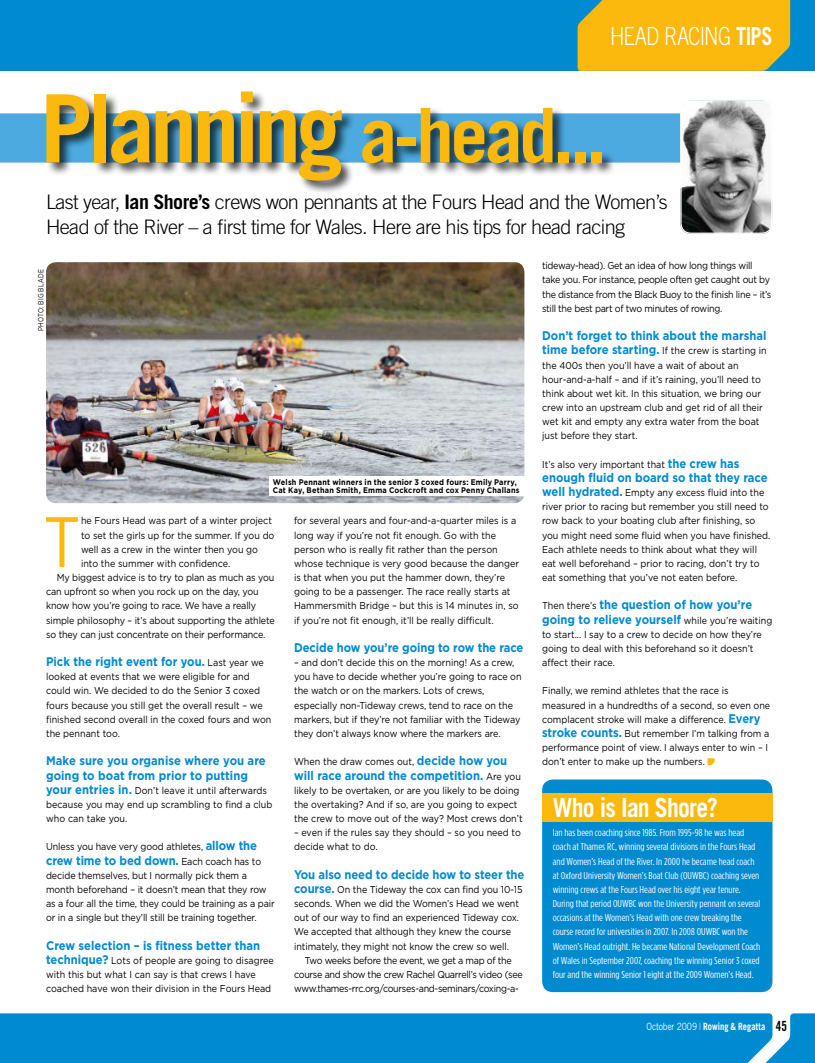
<style>
.page{position:relative;width:815px;height:1063px;background:#fff}
.page>*{position:absolute;margin:0;border:0;box-sizing:border-box;transform-origin:0 0}
.t1{font:700 75.62px "Trade Gothic";color:#fbb80d}
.t2{font:68.88px "Trade Gothic";color:#fbb80d;scale:.9 1}
.t3{font:700 26.25px "Trade Gothic";letter-spacing:-.035em;color:#fff;scale:.9 1}
.t4{font:300 25px "Trade Gothic";letter-spacing:-.035em;color:#fff;scale:.8 1}
.t5{font:300 20px/25px "Trade Gothic";letter-spacing:-.03em;color:#000}
.t6{font:700 12.5px/14.1px "Gotham";color:#008ad0;scale:.9 1}
.t7{font:10px/14.1px "Gotham";letter-spacing:-.005em;color:#000;scale:.9 1}
.t8{font:10px/14.1px "Gotham Condensed";color:#fff;scale:1.1 1}
.t9{font:10px/14.1px "Gotham";letter-spacing:-.03em;color:#000;text-align:center;scale:.9 1}
.t10{font:700 10px "Trade Gothic";color:#fff;scale:.85 1}
.t11{font:700 8.12px/8.8px "Gotham";letter-spacing:.025em;color:#000;scale:.9 1}
.t12{font:7.5px "Gotham";color:#000;scale:.8 1}
.s1{font-weight:700}
.s2{font-size:94.38px}
.s3{font-weight:400;font-size:10px;color:#000}
.s4{font-weight:700;font-size:12.5px;color:#008ad0}
.s5{font-weight:400}
.s6{font-weight:300}
.s7{font-family:"Trade Gothic Bold Cond Twenty";font-weight:400;font-size:14px;color:#000}
</style>
<div class="page">
<div style="left:542px;top:780px;width:230px;height:212px;background:#008ad0;border-radius:11px"></div>
<svg style="left:708px;top:758px;width:7px;height:7px"></svg>
<div style="left:0;top:0;width:815px;height:71px;background:#008ad0"></div>
<div style="left:578px;top:0;width:212px;height:71px;background:#fbb80d"></div>
<div style="left:0;top:1013px;width:815px;height:50px;background:#008ad0"></div>
<img style="left:46px;top:262px;width:478px;height:241px">
<div style="left:0;top:113px;width:680px;height:50px;background:#4caae0"></div>
<div style="left:45px;top:90px;width:571px;height:104px;background:#000;opacity:.7"></div>
<img style="left:682px;top:101px;width:89px;height:133px">
<div style="left:680px;top:99px;width:92px;height:135px;border:1px solid #fff;border-radius:10px"></div>
<div style="left:542px;top:794px;width:230px;height:28px;background:#fbb80d"></div>
<div style="left:269px;top:477px;width:255px;height:19px;background:#fff"></div>
<h3 class="t4" style="left:610px;top:22px;width:202px">h ead racing <span class="s1">tips</span></h3>
<h1 class="t1" style="left:40px;top:89px;width:569px"><span class="s2">Planning</span> a-head...</h1>
<h3 class="t5" style="left:46px;top:189px;width:623px">Last year, <span class="s1">Ian Shore’s</span> crews won pennants at the Fours Head and the Women’s<br>Head of the River – a first time for Wales. Here are his tips for head racing</h3>
<p class="t12" style="left:36px;top:331px;width:78px;rotate:-90deg">Photo: Big Blade</p>
<p class="t11" style="left:273px;top:477px;width:276px">Welsh Pennant winners in the senior 3 coxed fours: Emily Parry,<br>Cat Kay, Bethan Smith, Emma Cockcroft and cox Penny Challans</p>
<h2 class="t2" style="left:45px;top:501px;width:40px">T</h2>
<p class="t7" style="left:81px;top:514px;width:214px">he Fours Head was part of a winter project</p>
<p class="t7" style="left:81px;top:528px;width:216px">to set the girls up for the summer. If you do</p>
<p class="t7" style="left:81px;top:542px;width:198px">well as a crew in the winter then you go</p>
<p class="t7" style="left:81px;top:556px;width:167px">into the summer with confidence.</p>
<p class="t7" style="left:57px;top:570px;width:243px">My biggest advice is to try to plan as much as you</p>
<p class="t7" style="left:46px;top:584px;width:238px">can upfront so when you rock up on the day, you</p>
<p class="t7" style="left:46px;top:599px;width:235px">know how you’re going to race. We have a really</p>
<p class="t7" style="left:46px;top:613px;width:256px">simple philosophy – it’s about supporting the athlete</p>
<p class="t7" style="left:46px;top:627px;width:245px">so they can just concentrate on their performance.</p>
<p class="t6" style="left:46px;top:655px;width:244px">Pick the right event for you. <span class="s3">Last year we</span></p>
<p class="t7" style="left:46px;top:669px;width:252px">looked at events that we were eligible for and could win. We decided to do the Senior 3 coxed fours because you still get the overall result – we finished second overall in the coxed fours and won the pennant too.</p>
<p class="t6" style="left:46px;top:754px;width:246px">Make sure you organise where you are going to boat from prior to putting</p>
<p class="t7" style="left:46px;top:783px;width:253px"><span class="s4">your entries in.</span> Don’t leave it until afterwards because you may end up scrambling to find a club who can take you.</p>
<p class="t7" style="left:46px;top:840px;width:236px">Unless you have very good athletes, <span class="s4">allow the</span></p>
<p class="t6" style="left:46px;top:853px;width:241px">crew time to bed down. <span class="s3">Each coach has to</span></p>
<p class="t7" style="left:46px;top:868px;width:256px">decide themselves, but I normally pick them a month beforehand – it doesn’t mean that they row as a four all the time, they could be training as a pair or in a single but they’ll still be training together.</p>
<p class="t6" style="left:46px;top:938px;width:240px">Crew selection – is fitness better than</p>
<p class="t7" style="left:46px;top:953px;width:255px"><span class="s4">technique?</span> Lots of people are going to disagree with this but what I can say is that crews I have coached have won their division in the Fours Head</p>
<p class="t7" style="left:294px;top:514px;width:252px">for several years and four-and-a-quarter miles is a long way if you’re not fit enough. Go with the person who is really fit rather than the person whose technique is very good because the danger is that when you put the hammer down, they’re going to be a passenger. The race really starts at Hammersmith Bridge – but this is 14 minutes in, so if you’re not fit enough, it’ll be really difficult.</p>
<p class="t6" style="left:294px;top:640px;width:256px">Decide how you’re going to row the race</p>
<p class="t7" style="left:294px;top:655px;width:254px">– and don’t decide this on the morning! As a crew, you have to decide whether you’re going to race on the watch or on the markers. Lots of crews, especially non-Tideway crews, tend to race on the markers, but if they’re not familiar with the Tideway they don’t always know where the markers are.</p>
<p class="t7" style="left:294px;top:755px;width:238px">When the draw comes out, <span class="s4">decide how you</span></p>
<p class="t6" style="left:294px;top:768px;width:254px">will race around the competition. <span class="s3">Are you</span></p>
<p class="t7" style="left:294px;top:783px;width:255px">likely to be overtaken, or are you likely to be doing the overtaking? And if so, are you going to expect the crew to move out of the way? Most crews don’t</p>
<p class="t7" style="left:294px;top:825px;width:253px">– even if the rules say they should – so you need to decide what to do.</p>
<p class="t6" style="left:294px;top:867px;width:257px">You also need to decide how to steer the</p>
<p class="t7" style="left:294px;top:882px;width:255px"><span class="s4">course.</span> On the Tideway the cox can find you 10-15 seconds. When we did the Women’s Head we went out of our way to find an experienced Tideway cox.<br>We accepted that although they knew the course intimately, they might not know the crew so well.</p>
<p class="t9" style="left:294px;top:953px;width:256px">Two weeks before the event, we get a map of the course and show the crew Rachel Quarrell’s video (see www.thames-rrc.org/courses-and-seminars/coxing-a-</p>
<p class="t9" style="left:542px;top:258px;width:256px;text-align:left">tideway-head). Get an idea of how long things will take you. For instance, people often get caught out by the distance from the Black Buoy to the finish line – it’s still the best part of two minutes of rowing.</p>
<p class="t6" style="left:542px;top:329px;width:251px">Don’t forget to think about the marshal</p>
<p class="t7" style="left:542px;top:344px;width:251px"><span class="s4">time before starting.</span> If the crew is starting in the 400s then you’ll have a wait of about an hour-and-a-half – and if it’s raining, you’ll need to think about wet kit. In this situation, we bring our crew into an upstream club and get rid of all their wet kit and empty any extra water from the boat just before they start.</p>
<p class="t7" style="left:542px;top:457px;width:221px">It’s also very important that <span class="s4">the crew has</span></p>
<p class="t6" style="left:542px;top:470px;width:252px">enough fluid on board so that they race</p>
<p class="t7" style="left:542px;top:485px;width:255px"><span class="s4">well hydrated.</span> Empty any excess fluid into the river prior to racing but remember you still need to row back to your boating club after finishing, so you might need some fluid when you have finished.<br>Each athlete needs to think about what they will eat well beforehand – prior to racing, don’t try to eat something that you’ve not eaten before.</p>
<p class="t6" style="left:542px;top:598px;width:257px"><span class="s3">Then there’s</span> the question of how you’re going to relieve yourself <span class="s3">while you’re waiting</span></p>
<p class="t7" style="left:542px;top:627px;width:246px">to start... I say to a crew to decide on how they’re going to deal with this beforehand so it doesn’t affect their race.</p>
<p class="t7" style="left:542px;top:684px;width:255px">Finally, we remind athletes that the race is measured in a hundredths of a second, so even one complacent stroke will make a difference. <span class="s4">Every stroke counts.</span> But remember I’m talking from a performance point of view. I always enter to win – I don’t enter to make up the numbers.</p>
<h3 class="t3" style="left:553px;top:791px;width:185px">Who is Ian Shore?</h3>
<p class="t8" style="left:553px;top:826px;width:190px">Ian has been coaching since 1985. From 1995-98 he was head coach at Thames RC, winning several divisions in the Fours Head and Women’s Head of the River. In 2000 he became head coach at Oxford University Women’s Boat Club (OUWBC) coaching seven winning crews at the Fours Head over his eight year tenure.<br>During that period OUWBC won the University pennant on several occasions at the Women’s Head with one crew breaking the course record for universities in 2007. In 2008 OUWBC won the Women’s Head outright. He became National Development Coach of Wales in September 2007, coaching the winning Senior 3 coxed four and the winning Senior 1 eight at the 2009 Women’s Head.</p>
<p class="t10" style="left:646px;top:1021px;width:167px"><span class="s5">October 2009</span> <span class="s6">|</span> Rowing &amp; Regatta <span class="s7">45</span></p>
</div>
